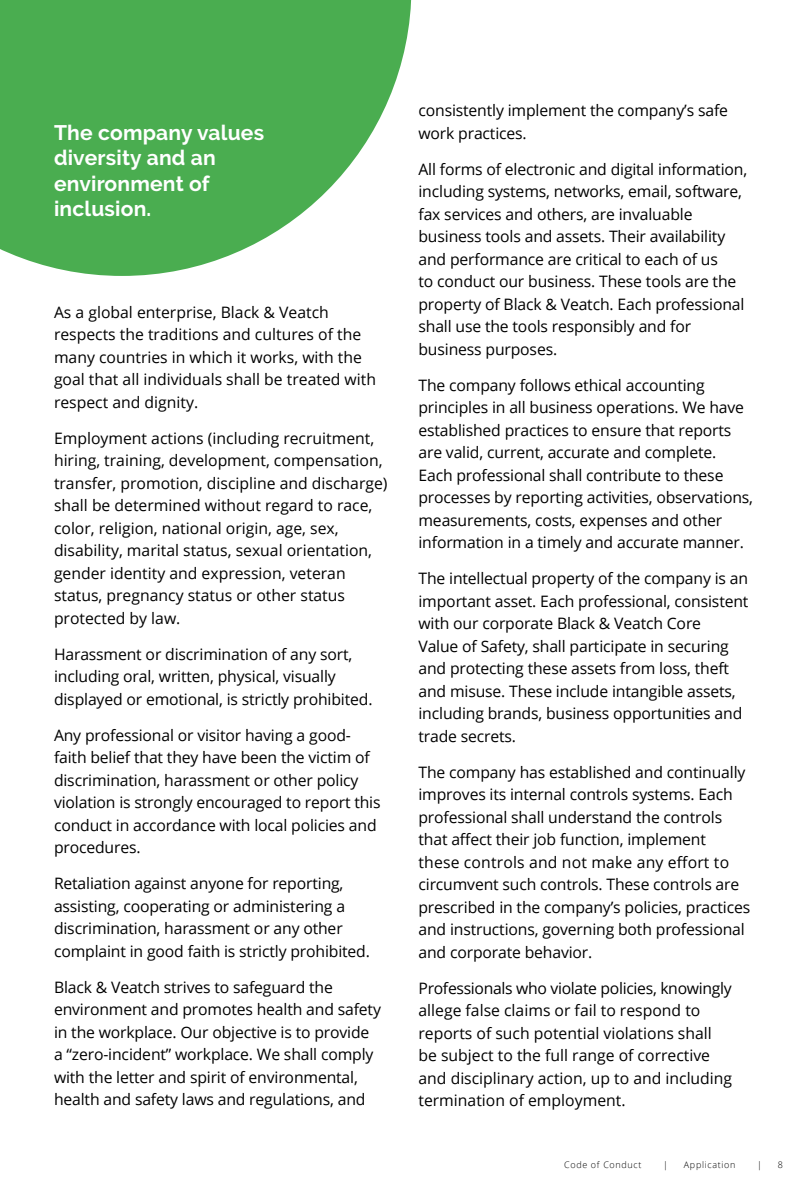
<style>
.page{position:relative;width:810px;height:1188px;background:#fff}
.page>*{position:absolute;margin:0;border:0;box-sizing:border-box;transform-origin:0 0}
.t1{font:700 21px/25.5px "Raleway";letter-spacing:.01em;color:#fff}
.t2{font:15.75px/22.5px "Open Sans";letter-spacing:-.01em;color:#000}
.t3{font:300 9px "Open Sans";letter-spacing:.075em;color:#000}
</style>
<div class="page">
<svg style="left:0;top:0;width:411px;height:276px;fill:#4aad50"></svg>
<h1 class="t1" style="left:54px;top:120px;width:212px">The company values diversity and an environment of inclusion.</h1>
<p class="t2" style="left:54px;top:300px;width:324px">As a global enterprise, Black &amp; Veatch respects the traditions and cultures of the many countries in which it works, with the goal that all individuals shall be treated with respect and dignity.</p>
<p class="t2" style="left:54px;top:426px;width:335px">Employment actions (including recruitment, hiring, training, development, compensation, transfer, promotion, discipline and discharge) shall be determined without regard to race, color, religion, national origin, age, sex, disability, marital status, sexual orientation, gender identity and expression, veteran status, pregnancy status or other status protected by law.</p>
<p class="t2" style="left:54px;top:642px;width:320px">Harassment or discrimination of any sort, including oral, written, physical, visually displayed or emotional, is strictly prohibited.</p>
<p class="t2" style="left:54px;top:723px;width:328px">Any professional or visitor having a good&shy;faith belief that they have been the victim of discrimination, harassment or other policy violation is strongly encouraged to report this conduct in accordance with local policies and procedures.</p>
<p class="t2" style="left:54px;top:872px;width:317px">Retaliation against anyone for reporting, assisting, cooperating or administering a discrimination, harassment or any other complaint in good faith is strictly prohibited.</p>
<p class="t2" style="left:54px;top:975px;width:328px">Black &amp; Veatch strives to safeguard the environment and promotes health and safety in the workplace. Our objective is to provide a “zero-incident” workplace. We shall comply with the letter and spirit of environmental, health and safety laws and regulations, and</p>
<p class="t2" style="left:419px;top:99px;width:311px">consistently implement the company’s safe work practices.</p>
<p class="t2" style="left:419px;top:157px;width:330px">All forms of electronic and digital information, including systems, networks, email, software, fax services and others, are invaluable business tools and assets. Their availability and performance are critical to each of us<br>to conduct our business. These tools are the property of Black &amp; Veatch. Each professional shall use the tools responsibly and for business purposes.</p>
<p class="t2" style="left:419px;top:373px;width:336px">The company follows ethical accounting principles in all business operations. We have established practices to ensure that reports are valid, current, accurate and complete.<br>Each professional shall contribute to these processes by reporting activities, observations, measurements, costs, expenses and other information in a timely and accurate manner.</p>
<p class="t2" style="left:419px;top:567px;width:331px">The intellectual property of the company is an important asset. Each professional, consistent with our corporate Black &amp; Veatch Core<br>Value of Safety, shall participate in securing and protecting these assets from loss, theft and misuse. These include intangible assets, including brands, business opportunities and trade secrets.</p>
<p class="t2" style="left:419px;top:760px;width:333px">The company has established and continually improves its internal controls systems. Each professional shall understand the controls that affect their job function, implement these controls and not make any effort to circumvent such controls. These controls are prescribed in the company’s policies, practices and instructions, governing both professional and corporate behavior.</p>
<p class="t2" style="left:419px;top:977px;width:315px">Professionals who violate policies, knowingly allege false claims or fail to respond to reports of such potential violations shall be subject to the full range of corrective and disciplinary action, up to and including termination of employment.</p>
<p class="t3" style="left:564px;top:1158px;width:79px">Code of Conduct</p>
<p class="t3" style="left:663px;top:1158px;width:6px">|</p>
<p class="t3" style="left:684px;top:1158px;width:53px">Application</p>
<p class="t3" style="left:757px;top:1158px;width:6px">|</p>
<p class="t3" style="left:778px;top:1158px;width:7px">8</p>
</div>
